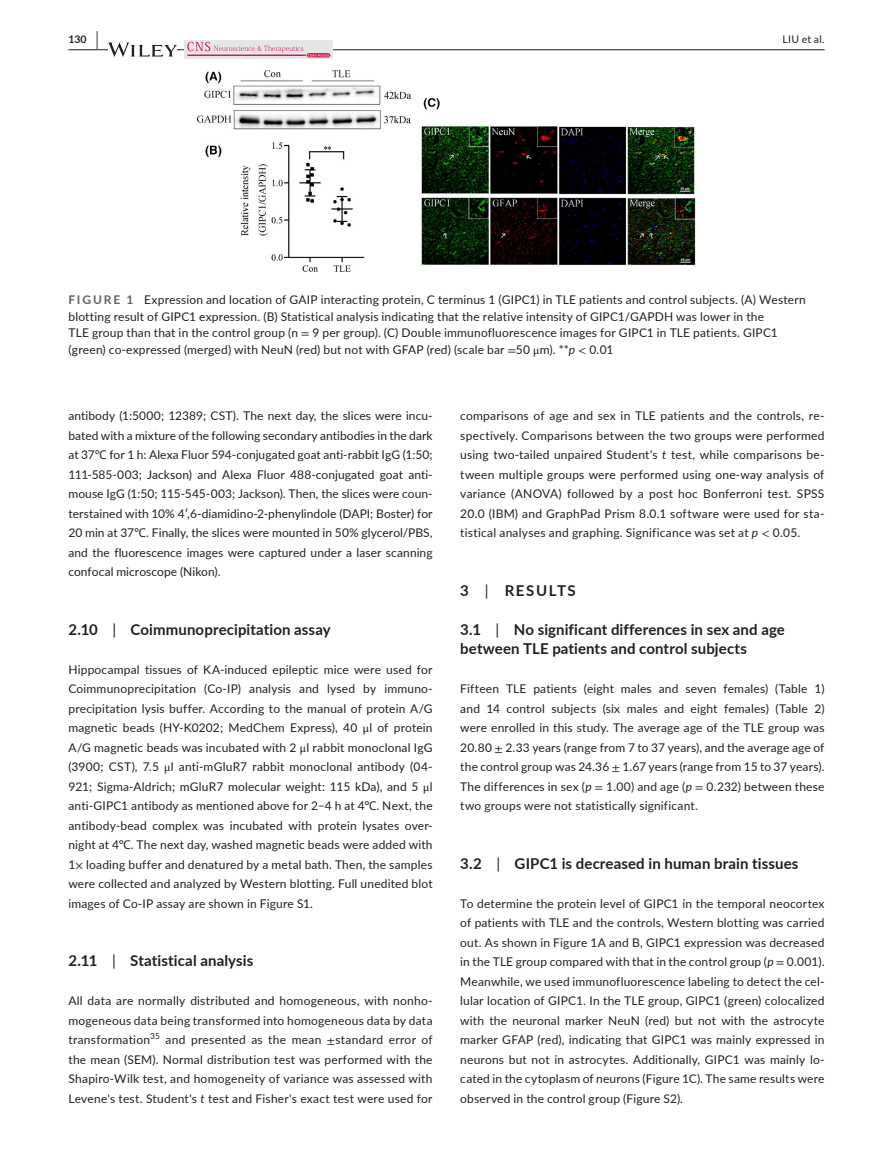
<style>
.page{position:relative;width:893px;height:1174px;background:#fff}
.page>*{position:absolute;margin:0;border:0;box-sizing:border-box;transform-origin:0 0}
.t1{font:700 15px/19.5px "Lato";letter-spacing:.005em;color:#231f20}
.t2{font:700 15px "Lato";letter-spacing:.105em;color:#231f20}
.t3{font:12px/19.5px "Lato";letter-spacing:.015em;color:#231f20;text-align:justify}
.t4{font:10.5px "Lato";letter-spacing:.02em;color:#231f20}
.t5{font:700 10.5px "Lato";color:#231f20}
.s1{font-size:19.5px}
.s2{font-weight:700;color:#636366}
.s3{font-family:"STIX"}
.s4{font-style:italic}
.s5{font-family:"Noto Sans"}
.s6{font-weight:400}
</style>
<div class="page">
<hr style="left:68px;top:49px;width:756px;height:1px;background:#231f20">
<svg style="left:108px;top:42px;width:69px;height:15px"></svg>
<div style="left:185px;top:40px;width:148px;height:19px;background:#e5e6e6"></div>
<hr style="left:307px;top:53px;width:23px;height:4px;background:#d32955;border-radius:2px">
<svg style="left:187px;top:42px;width:142px;height:15px"></svg>
<img style="left:198px;top:69px;width:497px;height:203px">
<p class="t5" style="left:68px;top:31px;width:31px">130 <span class="s1">|</span></p>
<p class="t4" style="left:783px;top:31px;width:43px">LIU et al.</p>
<p class="t3" style="left:68px;top:291px;width:739px;line-height:16.5px;text-align:left"><span class="s2">FIGURE 1</span> Expression and location of GAIP interacting protein, C terminus 1 (GIPC1) in TLE patients and control subjects. (A) Western blotting result of GIPC1 expression. (B) Statistical analysis indicating that the relative intensity of GIPC1/GAPDH was lower in the<br>TLE group than that in the control group (n <span class="s3">=</span> 9 per group). (C) Double immunofluorescence images for GIPC1 in TLE patients. GIPC1 (green) co-expressed (merged) with NeuN (red) but not with GFAP (red) (scale bar <span class="s3">=</span>50 <span class="s3">μ</span>m). **<span class="s4">p</span> <span class="s3">&lt;</span> 0.01</p>
<p class="t3" style="left:68px;top:405px;width:366px">antibody (1:5000; 12389; CST). The next day, the slices were incu&shy;bated with a mixture of the following secondary antibodies in the dark at 37<span class="s5">℃</span> for 1 h: Alexa Fluor 594-conjugated goat anti-rabbit IgG (1:50; 111-585-003; Jackson) and Alexa Fluor 488-conjugated goat anti&shy;mouse IgG (1:50; 115-545-003; Jackson). Then, the slices were coun&shy;terstained with 10% 4′,6-diamidino-2-phenylindole (DAPI; Boster) for 20 min at 37<span class="s5">℃</span>. Finally, the slices were mounted in 50% glycerol/PBS, and the fluorescence images were captured under a laser scanning confocal microscope (Nikon).</p>
<p class="t1" style="left:68px;top:619px;width:264px">2.10 <span class="s6">|</span> Coimmunoprecipitation assay</p>
<p class="t3" style="left:68px;top:659px;width:366px">Hippocampal tissues of KA-induced epileptic mice were used for Coimmunoprecipitation (Co-IP) analysis and lysed by immuno&shy;precipitation lysis buffer. According to the manual of protein A/G magnetic beads (HY-K0202; MedChem Express), 40 <span class="s3">μ</span>l of protein A/G magnetic beads was incubated with 2 <span class="s3">μ</span>l rabbit monoclonal IgG (3900; CST), 7.5 <span class="s3">μ</span>l anti-mGluR7 rabbit monoclonal antibody (04- 921; Sigma-Aldrich; mGluR7 molecular weight: 115 kDa), and 5 <span class="s3">μ</span>l anti-GIPC1 antibody as mentioned above for 2−4 h at 4<span class="s5">℃</span>. Next, the antibody-bead complex was incubated with protein lysates over&shy;night at 4<span class="s5">℃</span>. The next day, washed magnetic beads were added with 1<span class="s3">×</span> loading buffer and denatured by a metal bath. Then, the samples were collected and analyzed by Western blotting. Full unedited blot images of Co-IP assay are shown in Figure S1.</p>
<p class="t1" style="left:68px;top:950px;width:186px">2.11 <span class="s6">|</span> Statistical analysis</p>
<p class="t3" style="left:68px;top:990px;width:366px">All data are normally distributed and homogeneous, with nonho&shy;mogeneous data being transformed into homogeneous data by data transformation<sup>35</sup> and presented as the mean <span class="s3">±</span>standard error of the mean (SEM). Normal distribution test was performed with the Shapiro-Wilk test, and homogeneity of variance was assessed with Levene's test. Student's <span class="s4">t</span> test and Fisher's exact test were used for</p>
<p class="t3" style="left:460px;top:405px;width:366px">comparisons of age and sex in TLE patients and the controls, re&shy;spectively. Comparisons between the two groups were performed using two-tailed unpaired Student's <span class="s4">t</span> test, while comparisons be&shy;tween multiple groups were performed using one-way analysis of variance (ANOVA) followed by a post hoc Bonferroni test. SPSS 20.0 (IBM) and GraphPad Prism 8.0.1 software were used for sta&shy;tistical analyses and graphing. Significance was set at <span class="s4">p</span> <span class="s3">&lt;</span> 0.05.</p>
<p class="t2" style="left:460px;top:579px;width:117px">3 <span class="s6">|</span> RESULTS</p>
<p class="t1" style="left:460px;top:619px;width:326px">3.1 <span class="s6">|</span> No significant differences in sex and age between TLE patients and control subjects</p>
<p class="t3" style="left:460px;top:678px;width:366px">Fifteen TLE patients (eight males and seven females) (Table 1) and 14 control subjects (six males and eight females) (Table 2) were enrolled in this study. The average age of the TLE group was 20.80 <span class="s3">±</span> 2.33 years (range from 7 to 37 years), and the average age of the control group was 24.36 <span class="s3">±</span> 1.67 years (range from 15 to 37 years).<br>The differences in sex (<span class="s4">p</span> <span class="s3">=</span> 1.00) and age (<span class="s4">p</span> <span class="s3">=</span> 0.232) between these two groups were not statistically significant.</p>
<p class="t1" style="left:460px;top:853px;width:340px">3.2 <span class="s6">|</span> GIPC1 is decreased in human brain tissues</p>
<p class="t3" style="left:460px;top:893px;width:366px">To determine the protein level of GIPC1 in the temporal neocortex of patients with TLE and the controls, Western blotting was carried out. As shown in Figure 1A and B, GIPC1 expression was decreased in the TLE group compared with that in the control group (<span class="s4">p</span> <span class="s3">=</span> 0.001).<br>Meanwhile, we used immunofluorescence labeling to detect the cel&shy;lular location of GIPC1. In the TLE group, GIPC1 (green) colocalized with the neuronal marker NeuN (red) but not with the astrocyte marker GFAP (red), indicating that GIPC1 was mainly expressed in neurons but not in astrocytes. Additionally, GIPC1 was mainly lo&shy;cated in the cytoplasm of neurons (Figure 1C). The same results were observed in the control group (Figure S2).</p>
</div>
